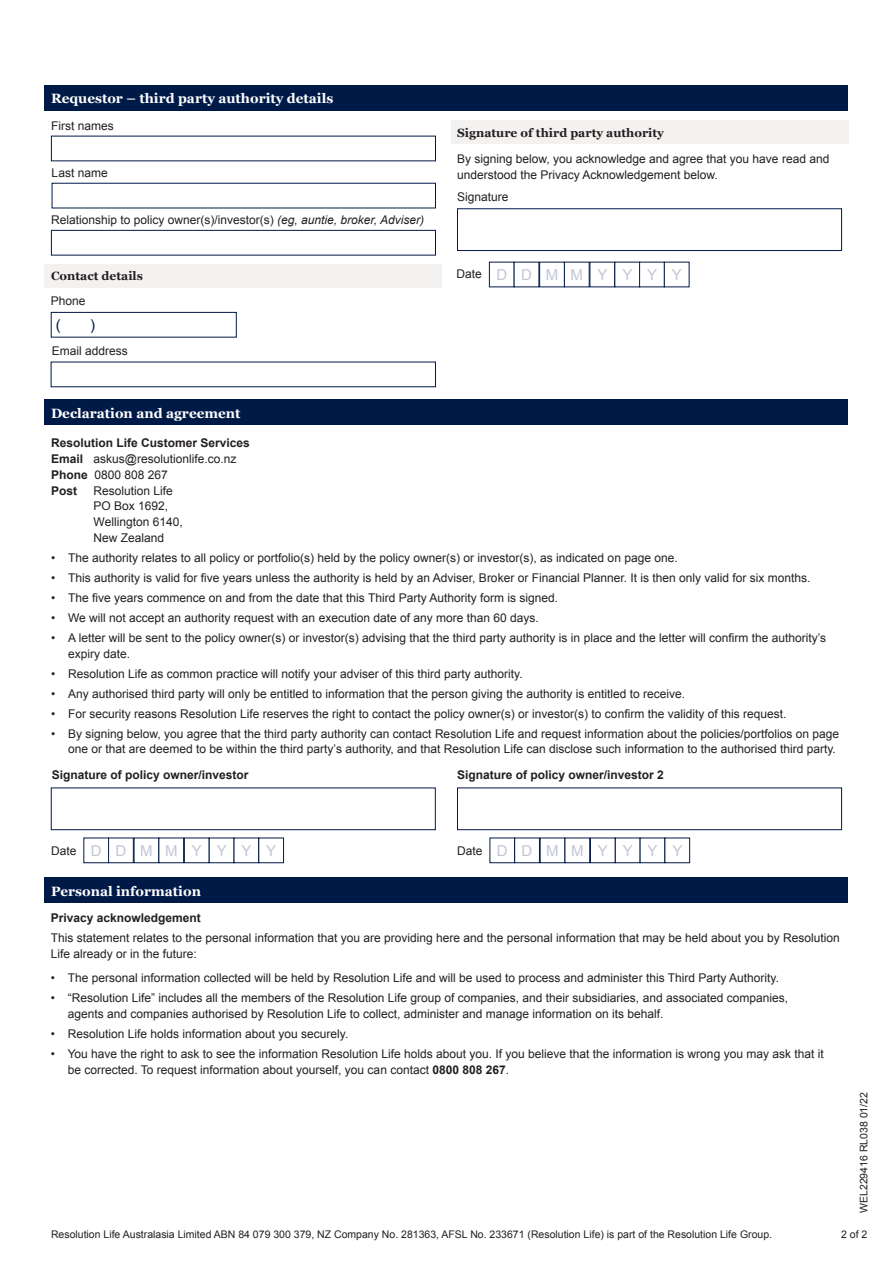
<style>
.page{position:relative;width:893px;height:1263px;background:#fff}
.page>*{position:absolute;margin:0;border:0;box-sizing:border-box;transform-origin:0 0}
.t1{font:15px "Arial";letter-spacing:.97em;color:#c2c5d6}
.t2{font:15px "Arial";color:#001a48}
.t3{font:700 13.5px "Georgia";color:#fff}
.t4{font:12px/15.8px "Arial";color:#231f20}
.t5{font:700 12px/15.8px "Arial";color:#231f20}
.t6{font:700 12px "Georgia";color:#231f20}
.t7{font:10.5px "Arial";color:#231f20}
.s1{font-style:italic}
.s2{font-weight:400}
.s3{font-weight:700}
</style>
<div class="page">
<div style="left:45px;top:85px;width:803px;height:26px;background:#001a48"></div>
<div style="left:45px;top:400px;width:803px;height:25px;background:#001a48"></div>
<div style="left:45px;top:878px;width:803px;height:25px;background:#001a48"></div>
<div style="left:51px;top:230px;width:385px;height:25px;background:#fff;border:1px solid #001a48"></div>
<div style="left:45px;top:264px;width:397px;height:23px;background:#f4f2f1"></div>
<div style="left:451px;top:120px;width:397px;height:24px;background:#f4f2f1"></div>
<div style="left:51px;top:312px;width:186px;height:25px;border:1px solid #001a48"></div>
<div style="left:457px;top:208px;width:385px;height:43px;background:#fff;border:1px solid #001a48"></div>
<div style="left:51px;top:787px;width:385px;height:43px;background:#fff;border:1px solid #001a48"></div>
<div style="left:457px;top:787px;width:385px;height:43px;background:#fff;border:1px solid #001a48"></div>
<div style="left:108px;top:837px;width:26px;height:26px;border:1px solid #001a48"></div>
<div style="left:158px;top:837px;width:26px;height:26px;border:1px solid #001a48"></div>
<div style="left:184px;top:837px;width:26px;height:26px;border:1px solid #001a48"></div>
<div style="left:258px;top:837px;width:26px;height:26px;border:1px solid #001a48"></div>
<div style="left:514px;top:837px;width:26px;height:26px;border:1px solid #001a48"></div>
<div style="left:590px;top:837px;width:26px;height:26px;border:1px solid #001a48"></div>
<div style="left:664px;top:837px;width:26px;height:26px;border:1px solid #001a48"></div>
<div style="left:539px;top:262px;width:26px;height:25px;border:1px solid #001a48"></div>
<div style="left:564px;top:262px;width:26px;height:25px;border:1px solid #001a48"></div>
<div style="left:614px;top:262px;width:26px;height:25px;border:1px solid #001a48"></div>
<div style="left:639px;top:262px;width:26px;height:25px;border:1px solid #001a48"></div>
<p class="t3" style="left:51px;top:88px;width:284px">Requestor – third party authority details</p>
<p class="t4" style="left:51px;top:118px;width:64px">First names</p>
<p class="t4" style="left:52px;top:165px;width:58px">Last name</p>
<p class="t4" style="left:51px;top:212px;width:375px">Relationship to policy owner(s)/investor(s) <span class="s1">(eg, auntie, broker, Adviser)</span></p>
<p class="t6" style="left:51px;top:267px;width:93px">Contact details</p>
<p class="t4" style="left:51px;top:293px;width:36px">Phone</p>
<p class="t2" style="left:56px;top:315px;width:6px">(</p>
<p class="t2" style="left:90px;top:315px;width:6px">)</p>
<p class="t4" style="left:52px;top:343px;width:78px">Email address</p>
<p class="t3" style="left:51px;top:403px;width:191px">Declaration and agreement</p>
<p class="t6" style="left:457px;top:123px;width:208px">Signature of third party authority</p>
<p class="t4" style="left:457px;top:151px;width:374px">By signing below, you acknowledge and agree that you have read and understood the Privacy Acknowledgement below.</p>
<p class="t4" style="left:457px;top:189px;width:53px">Signature</p>
<p class="t4" style="left:457px;top:266px;width:27px">Date</p>
<p class="t1" style="left:496px;top:265px;width:187px">DD MMYYYY</p>
<p class="t5" style="left:51px;top:436px;width:200px">Resolution Life Customer Services<br>Email <span class="s2">askus@resolutionlife.co.nz<br></span>Phone <span class="s2">0800 808 267<br></span>Post</p>
<p class="t4" style="left:94px;top:483px;width:91px">Resolution Life<br>PO Box 1692,<br>Wellington 6140,<br>New Zealand</p>
<p class="t4" style="left:51px;top:550px;width:628px">• The authority relates to all policy or portfolio(s) held by the policy owner(s) or investor(s), as indicated on page one.</p>
<p class="t4" style="left:51px;top:570px;width:761px">• This authority is valid for five years unless the authority is held by an Adviser, Broker or Financial Planner. It is then only valid for six months.</p>
<p class="t4" style="left:51px;top:590px;width:509px">• The five years commence on and from the date that this Third Party Authority form is signed.</p>
<p class="t4" style="left:51px;top:610px;width:489px">• We will not accept an authority request with an execution date of any more than 60 days.</p>
<p class="t4" style="left:68px;top:630px;width:760px;text-indent:-17px">• A letter will be sent to the policy owner(s) or investor(s) advising that the third party authority is in place and the letter will confirm the authority’s expiry date.</p>
<p class="t4" style="left:51px;top:666px;width:473px">• Resolution Life as common practice will notify your adviser of this third party authority.</p>
<p class="t4" style="left:51px;top:686px;width:635px">• Any authorised third party will only be entitled to information that the person giving the authority is entitled to receive.</p>
<p class="t4" style="left:51px;top:706px;width:737px">• For security reasons Resolution Life reserves the right to contact the policy owner(s) or investor(s) to confirm the validity of this request.</p>
<p class="t4" style="left:51px;top:726px;width:790px;text-align:right">• By signing below, you agree that the third party authority can contact Resolution Life and request information about the policies/portfolios on page one or that are deemed to be within the third party’s authority, and that Resolution Life can disclose such information to the authorised third party.</p>
<p class="t5" style="left:52px;top:767px;width:198px">Signature of policy owner/investor</p>
<p class="t5" style="left:457px;top:767px;width:208px">Signature of policy owner/investor 2</p>
<p class="t1" style="left:91px;top:841px;width:187px">DD MMYYYY</p>
<p class="t1" style="left:497px;top:841px;width:187px">DD MMYYYY</p>
<p class="t4" style="left:51px;top:843px;width:27px">Date</p>
<p class="t4" style="left:457px;top:843px;width:27px">Date</p>
<p class="t3" style="left:51px;top:881px;width:151px">Personal information</p>
<p class="t5" style="left:51px;top:910px;width:152px">Privacy acknowledgement</p>
<p class="t4" style="left:51px;top:930px;width:791px">This statement relates to the personal information that you are providing here and the personal information that may be held about you by Resolution<br>Life already or in the future:</p>
<p class="t4" style="left:51px;top:970px;width:730px">• The personal information collected will be held by Resolution Life and will be used to process and administer this Third Party Authority.</p>
<p class="t4" style="left:68px;top:990px;width:722px;text-indent:-17px">• “Resolution Life” includes all the members of the Resolution Life group of companies, and their subsidiaries, and associated companies, agents and companies authorised by Resolution Life to collect, administer and manage information on its behalf.</p>
<p class="t4" style="left:51px;top:1026px;width:299px">• Resolution Life holds information about you securely.</p>
<p class="t4" style="left:68px;top:1046px;width:757px;text-indent:-17px">• You have the right to ask to see the information Resolution Life holds about you. If you believe that the information is wrong you may ask that it be corrected. To request information about yourself, you can contact <span class="s3">0800 808 267</span>.</p>
<p class="t7" style="left:857px;top:1213px;width:122px;rotate:-90deg">WEL229416 RL038 01/22</p>
<p class="t7" style="left:51px;top:1227px;width:723px">Resolution Life Australasia Limited ABN 84 079 300 379, NZ Company No. 281363, AFSL No. 233671 (Resolution Life) is part of the Resolution Life Group.</p>
<p class="t7" style="left:841px;top:1227px;width:28px">2 of 2</p>
</div>
